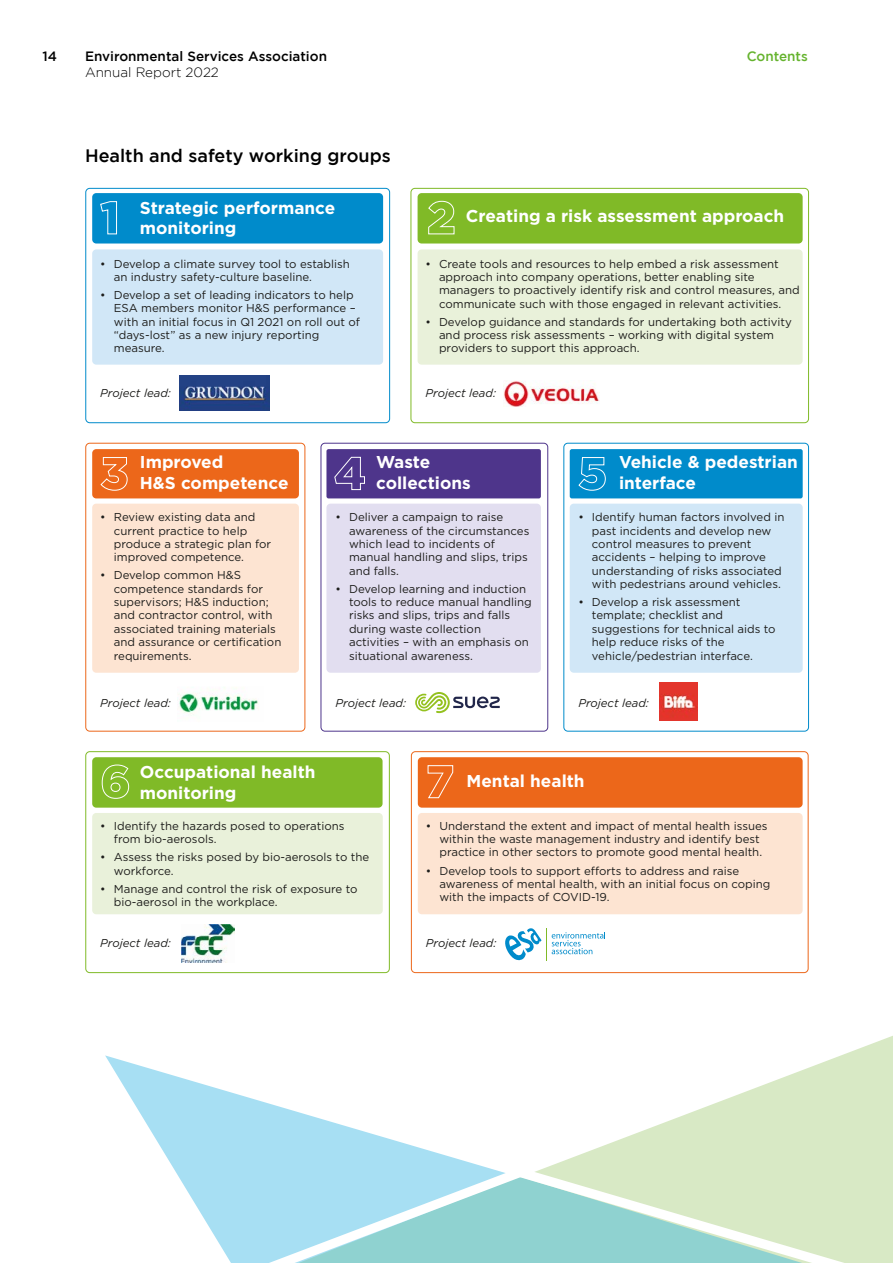
<style>
.page{position:relative;width:893px;height:1263px;background:#fff}
.page>*{position:absolute;margin:0;border:0;box-sizing:border-box;transform-origin:0 0}
.t1{font:500 18px "Gotham";color:#000}
.t2{font:700 17.1px/21px "Gotham";color:#fff}
.t3{font:500 13.5px "Gotham";color:#000}
.t4{font:300 13.5px "Gotham";color:#000}
.t5{font:500 13.5px "Gotham";color:#65b32e}
.t6{font:11.4px/13.4px "Gotham";color:#1d1d1b}
.t7{font:italic 11.4px "Gotham";color:#1d1d1b}
</style>
<div class="page">
<svg style="left:105px;top:1036px;width:788px;height:227px"></svg>
<img style="left:179px;top:693px;width:80px;height:22px">
<div style="left:85px;top:188px;width:305px;height:235px;border:1px solid #008bcb;border-radius:4px"></div>
<div style="left:92px;top:249px;width:291px;height:116px;background:#d1e7f7;border-radius:4px"></div>
<div style="left:418px;top:193px;width:385px;height:50px;background:#80ba27;border-radius:4px"></div>
<div style="left:92px;top:193px;width:291px;height:50px;background:#008bcb;border-radius:4px"></div>
<div style="left:410px;top:188px;width:399px;height:235px;border:1px solid #80ba27;border-radius:4px"></div>
<div style="left:418px;top:249px;width:385px;height:116px;background:#e9f1da;border-radius:4px"></div>
<svg style="left:100px;top:201px;width:17px;height:34px"></svg>
<svg style="left:428px;top:200px;width:27px;height:35px"></svg>
<img style="left:179px;top:375px;width:90px;height:36px">
<img style="left:503px;top:380px;width:96px;height:26px">
<div style="left:92px;top:504px;width:207px;height:169px;background:#fde4d2;border-radius:4px"></div>
<div style="left:92px;top:449px;width:207px;height:49px;background:#ec671a;border-radius:4px"></div>
<div style="left:85px;top:443px;width:220px;height:289px;border:1px solid #ec671a;border-radius:4px"></div>
<svg style="left:100px;top:457px;width:28px;height:34px"></svg>
<div style="left:326px;top:449px;width:215px;height:49px;background:#4e358b;border-radius:2px"></div>
<div style="left:326px;top:504px;width:215px;height:169px;background:#e2def0;border-radius:4px"></div>
<div style="left:320px;top:443px;width:228px;height:289px;border:1px solid #4e358b;border-radius:4px"></div>
<svg style="left:334px;top:456px;width:31px;height:34px"></svg>
<div style="left:570px;top:504px;width:233px;height:169px;background:#d1e7f7;border-radius:4px"></div>
<div style="left:570px;top:449px;width:233px;height:49px;background:#008bcb;border-radius:2px"></div>
<div style="left:563px;top:443px;width:246px;height:289px;border:1px solid #008bcb;border-radius:4px"></div>
<svg style="left:578px;top:457px;width:28px;height:34px"></svg>
<svg style="left:415px;top:692px;width:85px;height:21px"></svg>
<img style="left:659px;top:683px;width:38px;height:38px">
<div style="left:92px;top:813px;width:291px;height:101px;background:#e9f1da;border-radius:4px"></div>
<div style="left:92px;top:757px;width:291px;height:51px;background:#80ba27;border-radius:4px"></div>
<div style="left:418px;top:757px;width:385px;height:51px;background:#ec671a;border-radius:4px"></div>
<div style="left:418px;top:813px;width:385px;height:101px;background:#fde4d2;border-radius:4px"></div>
<div style="left:85px;top:751px;width:305px;height:222px;border:1px solid #80ba27;border-radius:4px"></div>
<div style="left:411px;top:751px;width:398px;height:222px;border:1px solid #ec671a;border-radius:4px"></div>
<svg style="left:101px;top:764px;width:29px;height:35px"></svg>
<svg style="left:427px;top:765px;width:27px;height:34px"></svg>
<svg style="left:552px;top:932px;width:53px;height:22px"></svg>
<hr style="left:546px;top:928px;width:1px;height:32px;background:#80ba27">
<svg style="left:505px;top:928px;width:37px;height:33px"></svg>
<img style="left:181px;top:924px;width:54px;height:39px">
<p class="t3" style="left:43px;top:48px;width:16px">14</p>
<p class="t3" style="left:85px;top:48px;width:244px">Environmental Services Association</p>
<p class="t4" style="left:85px;top:65px;width:135px">Annual Report 2022</p>
<h1 class="t1" style="left:85px;top:145px;width:307px">Health and safety working groups</h1>
<h2 class="t2" style="left:140px;top:196px;width:197px">Strategic performance monitoring</h2>
<p class="t6" style="left:114px;top:257px;width:238px;text-indent:-14px">• Develop a climate survey tool to establish an industry safety-culture baseline.</p>
<p class="t6" style="left:114px;top:288px;width:248px;text-indent:-14px">• Develop a set of leading indicators to help ESA members monitor H&amp;S performance – with an initial focus in Q1 2021 on roll out of “days-lost” as a new injury reporting measure.</p>
<p class="t7" style="left:100px;top:387px;width:72px">Project lead:</p>
<p class="t5" style="left:747px;top:48px;width:63px">Contents</p>
<h2 class="t2" style="left:466px;top:205px;width:320px">Creating a risk assessment approach</h2>
<p class="t6" style="left:439px;top:257px;width:362px;text-indent:-14px">• Create tools and resources to help embed a risk assessment approach into company operations, better enabling site managers to proactively identify risk and control measures, and communicate such with those engaged in relevant activities.</p>
<p class="t6" style="left:439px;top:315px;width:354px;text-indent:-14px">• Develop guidance and standards for undertaking both activity and process risk assessments – working with digital system providers to support this approach.</p>
<p class="t7" style="left:425px;top:387px;width:72px">Project lead:</p>
<h2 class="t2" style="left:140px;top:451px;width:150px">Improved<br>H&amp;S competence</h2>
<p class="t6" style="left:114px;top:510px;width:159px;text-indent:-14px">• Review existing data and current practice to help produce a strategic plan for improved competence.</p>
<p class="t6" style="left:114px;top:568px;width:169px;text-indent:-14px">• Develop common H&amp;S competence standards for supervisors; H&amp;S induction; and contractor control, with associated training materials and assurance or certification requirements.</p>
<h2 class="t2" style="left:376px;top:451px;width:96px">Waste collections</h2>
<p class="t6" style="left:349px;top:510px;width:182px;text-indent:-14px">• Deliver a campaign to raise awareness of the circumstances which lead to incidents of manual handling and slips, trips and falls.</p>
<p class="t6" style="left:349px;top:582px;width:184px;text-indent:-14px">• Develop learning and induction tools to reduce manual handling risks and slips, trips and falls during waste collection activities – with an emphasis on situational awareness.</p>
<h2 class="t2" style="left:619px;top:451px;width:180px">Vehicle &amp; pedestrian interface</h2>
<p class="t6" style="left:592px;top:510px;width:194px;text-indent:-14px">• Identify human factors involved in past incidents and develop new control measures to prevent accidents – helping to improve understanding of risks associated with pedestrians around vehicles.</p>
<p class="t6" style="left:592px;top:595px;width:185px;text-indent:-14px">• Develop a risk assessment template; checklist and suggestions for technical aids to help reduce risks of the vehicle/pedestrian interface.</p>
<p class="t7" style="left:100px;top:696px;width:72px">Project lead:</p>
<p class="t7" style="left:336px;top:696px;width:72px">Project lead:</p>
<p class="t7" style="left:578px;top:696px;width:72px">Project lead:</p>
<h2 class="t2" style="left:140px;top:761px;width:177px">Occupational health monitoring</h2>
<p class="t6" style="left:114px;top:819px;width:232px;text-indent:-14px">• Identify the hazards posed to operations from bio-aerosols.</p>
<p class="t6" style="left:114px;top:850px;width:257px;text-indent:-14px">• Assess the risks posed by bio-aerosols to the workforce.</p>
<p class="t6" style="left:114px;top:882px;width:245px;text-indent:-14px">• Manage and control the risk of exposure to bio-aerosol in the workplace.</p>
<h2 class="t2" style="left:467px;top:770px;width:120px">Mental health</h2>
<p class="t6" style="left:439px;top:819px;width:330px;text-indent:-14px">• Understand the extent and impact of mental health issues within the waste management industry and identify best practice in other sectors to promote good mental health.</p>
<p class="t6" style="left:439px;top:863px;width:333px;text-indent:-14px">• Develop tools to support efforts to address and raise awareness of mental health, with an initial focus on coping with the impacts of COVID-19.</p>
<p class="t7" style="left:100px;top:936px;width:72px">Project lead:</p>
<p class="t7" style="left:426px;top:936px;width:72px">Project lead:</p>
</div>
